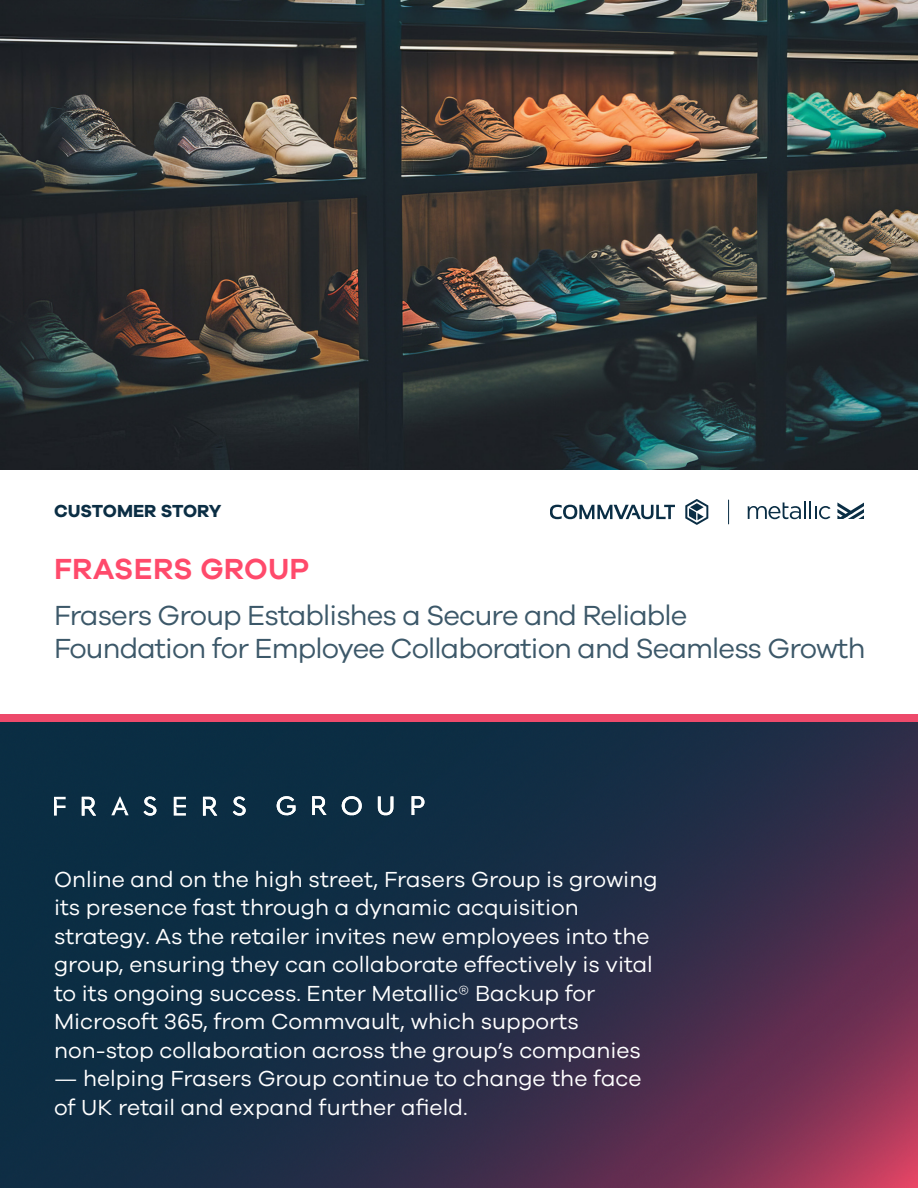
<style>
.page{position:relative;width:918px;height:1188px;background:#fff}
.page>*{position:absolute;margin:0;border:0;box-sizing:border-box;transform-origin:0 0}
.Company_Name{font:600 30px "Galano Grotesque";letter-spacing:.01em;color:#ff4a6b}
.Company_Description{font:28.5px/33px "Galano Grotesque";letter-spacing:-.03em;color:#3c5869}
.Company_Blurb_White{font:22.5px/28.5px "Galano Grotesque";color:#fff}
.t1{font:700 18px "Galano Grotesque";color:#0b2e44}
</style>
<div class="page">
<img style="left:0;top:722px;width:918px;height:466px">
<div style="left:0;top:715px;width:918px;height:7px;background:#ed4a6b"></div>
<img style="left:0;top:0;width:918px;height:469px">
<svg style="left:312px;top:796px;width:15px;height:19px"></svg>
<svg style="left:277px;top:796px;width:18px;height:20px"></svg>
<svg style="left:378px;top:797px;width:15px;height:19px"></svg>
<svg style="left:342px;top:796px;width:20px;height:20px"></svg>
<svg style="left:412px;top:796px;width:12px;height:19px"></svg>
<svg style="left:233px;top:797px;width:13px;height:19px"></svg>
<svg style="left:144px;top:797px;width:12px;height:19px"></svg>
<svg style="left:54px;top:797px;width:12px;height:19px"></svg>
<svg style="left:82px;top:797px;width:14px;height:19px"></svg>
<svg style="left:174px;top:797px;width:12px;height:19px"></svg>
<svg style="left:203px;top:797px;width:14px;height:19px"></svg>
<svg style="left:111px;top:797px;width:18px;height:18px"></svg>
<svg style="left:550px;top:505px;width:125px;height:14px"></svg>
<svg style="left:685px;top:499px;width:23px;height:26px"></svg>
<svg style="left:728px;top:500px;width:1px;height:24px"></svg>
<svg style="left:837px;top:502px;width:27px;height:17px"></svg>
<svg style="left:748px;top:501px;width:83px;height:18px"></svg>
<p class="t1" style="left:54px;top:500px;width:169px">CUSTOMER STORY</p>
<p class="Company_Name" style="left:54px;top:550px;width:257px">FRASERS GROUP</p>
<p class="Company_Description" style="left:54px;top:598px;width:813px">Frasers Group Establishes a Secure and Reliable<br>Foundation for Employee Collaboration and Seamless Growth</p>
<p class="Company_Blurb_White" style="left:54px;top:864px;width:605px">Online and on the high street, Frasers Group is growing its presence fast through a dynamic acquisition strategy. As the retailer invites new employees into the group, ensuring they can collaborate effectively is vital to its ongoing success. Enter Metallic® Backup for Microsoft 365, from Commvault, which supports non-stop collaboration across the group’s companies</p>
<p class="Company_Blurb_White" style="left:54px;top:1063px;width:589px">— helping Frasers Group continue to change the face of UK retail and expand further afield.</p>
</div>
